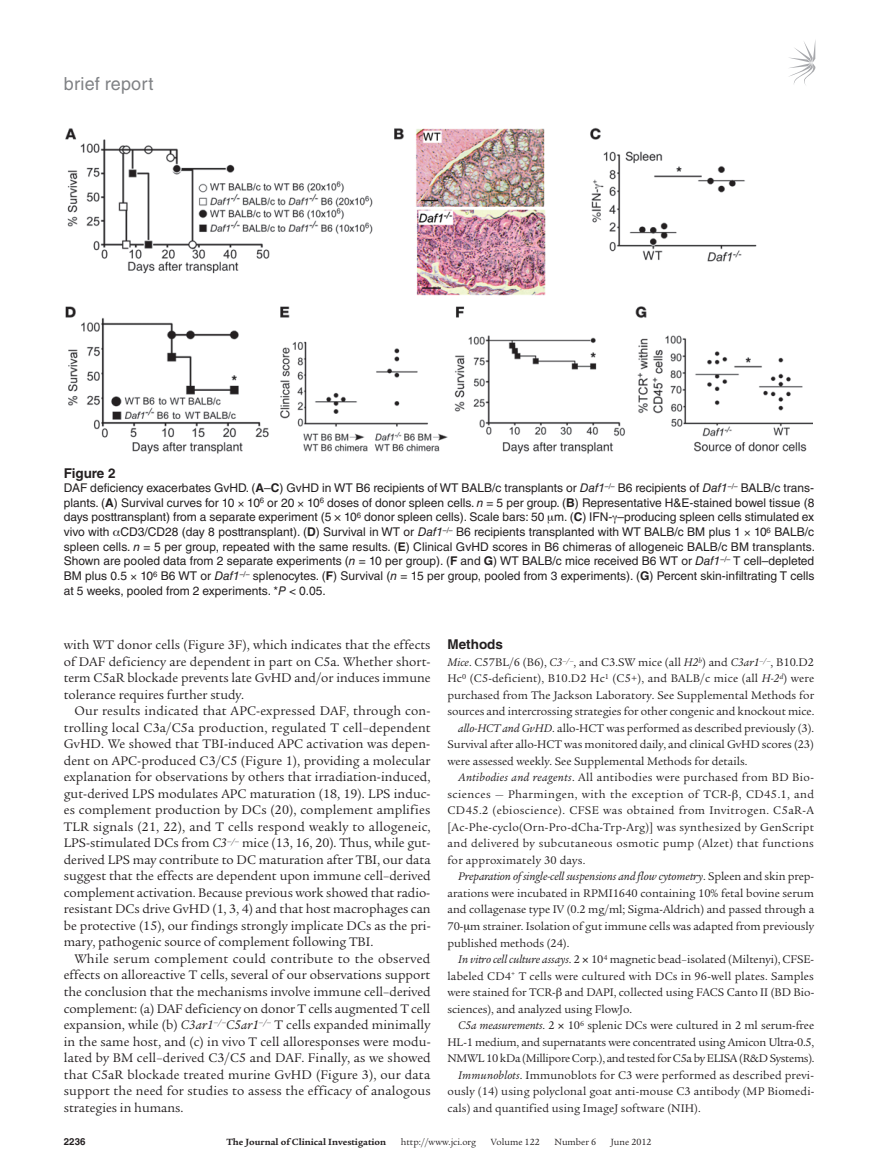
<style>
.page{position:relative;width:878px;height:1175px;background:#fff}
.page>*{position:absolute;margin:0;border:0;box-sizing:border-box;transform-origin:0 0}
.t1{font:18px "Helvetica LT Std";letter-spacing:.01em;color:#808285}
.t2{font:13.5px/16.5px "Legacy Serif Std";color:#231f20;text-align:justify}
.t3{font:700 13.5px "Helvetica LT Std";color:#231f20}
.t4{font:12px "Legacy Serif Std";color:#231f20}
.t5{font:12px/14.7px "Helvetica LT Std";color:#231f20;text-align:justify}
.t6{font:12px "Legacy Serif Std";letter-spacing:.03em;color:#231f20}
.t7{font:italic 12px "Legacy Serif Std";letter-spacing:-.005em;color:#231f20}
.t8{font:12px "Legacy Serif Std";letter-spacing:-.02em;color:#231f20}
.t9{font:12px "Legacy Serif Std";letter-spacing:.025em;color:#231f20}
.t10{font:12px "Legacy Serif Std";letter-spacing:-.025em;color:#231f20}
.t11{font:12px "Legacy Serif Std";letter-spacing:.035em;color:#231f20}
.t12{font:12px "Legacy Serif Std";letter-spacing:.04em;color:#231f20}
.t13{font:12px "Legacy Serif Std";letter-spacing:.02em;color:#231f20}
.t14{font:9.75px "Legacy Serif Std";color:#231f20}
.t15{font:700 9.75px "Legacy Serif Std";color:#231f20}
.t16{font:700 9.75px "Helvetica LT Std";color:#231f20}
.s1{font-weight:700}
.s2{font-style:italic}
.s3{font-style:normal}
</style>
<div class="page">
<svg style="left:789px;top:42px;width:26px;height:43px"></svg>
<img style="left:65px;top:127px;width:747px;height:327px">
<h1 class="t1" style="left:64px;top:73px;width:91px">brief report</h1>
<p class="t3" style="left:64px;top:464px;width:53px">Figure 2</p>
<p class="t5" style="left:64px;top:480px;width:752px">DAF deficiency exacerbates GvHD. (<span class="s1">A</span>–<span class="s1">C</span>) GvHD in WT B6 recipients of WT BALB/c transplants or <span class="s2">Daf1</span><sup>–/–</sup> B6 recipients of <span class="s2">Daf1</span><sup>–/–</sup> BALB/c trans&shy;plants. (<span class="s1">A</span>) Survival curves for 10 10<sup>6</sup> or 20 10<sup>6</sup> doses of donor spleen cells. <span class="s2">n</span> = 5 per group. (<span class="s1">B</span>) Representative H&amp;E-stained bowel tissue (8 days posttransplant) from a separate experiment (5 × 10<sup>6</sup> donor spleen cells). Scale bars: 50 m. (<span class="s1">C</span>) IFN- –producing spleen cells stimulated ex vivo with CD3/CD28 (day 8 posttransplant). (<span class="s1">D</span>) Survival in WT or <span class="s2">Daf1</span><sup>–/–</sup> B6 recipients transplanted with WT BALB/c BM plus 1 10<sup>6</sup> BALB/c spleen cells. <span class="s2">n</span> = 5 per group, repeated with the same results. (<span class="s1">E</span>) Clinical GvHD scores in B6 chimeras of allogeneic BALB/c BM transplants.<br>Shown are pooled data from 2 separate experiments (<span class="s2">n</span> = 10 per group). (<span class="s1">F</span> and <span class="s1">G</span>) WT BALB/c mice received B6 WT or <span class="s2">Daf1</span><sup>–/–</sup> T cell–depleted BM plus 0.5 10<sup>6</sup> B6 WT or <span class="s2">Daf1</span><sup>–/–</sup> splenocytes. (<span class="s1">F</span>) Survival (<span class="s2">n</span> = 15 per group, pooled from 3 experiments). (<span class="s1">G</span>) Percent skin-infiltrating T cells at 5 weeks, pooled from 2 experiments. *<span class="s2">P</span> &lt; 0.05.</p>
<p class="t2" style="left:64px;top:637px;width:368px">with WT donor cells (Figure 3F), which indicates that the effects of DAF deficiency are dependent in part on C5a. Whether short&shy;term C5aR blockade prevents late GvHD and/or induces immune tolerance requires further study.</p>
<p class="t2" style="left:64px;top:703px;width:368px;text-indent:11px">Our results indicated that APC-expressed DAF, through con&shy;trolling local C3a/C5a production, regulated T cell–dependent GvHD. We showed that TBI-induced APC activation was depen&shy;dent on APC-produced C3/C5 (Figure 1), providing a molecular explanation for observations by others that irradiation-induced, gut-derived LPS modulates APC maturation (18, 19). LPS induc&shy;es complement production by DCs (20), complement amplifies TLR signals (21, 22), and T cells respond weakly to allogeneic, LPS-stimulated DCs from <span class="s2">C3</span><sup>–/–</sup> mice (13, 16, 20). Thus, while gut&shy;derived LPS may contribute to DC maturation after TBI, our data suggest that the effects are dependent upon immune cell–derived complement activation. Because previous work showed that radio&shy;resistant DCs drive GvHD (1, 3, 4) and that host macrophages can be protective (15), our findings strongly implicate DCs as the pri&shy;mary, pathogenic source of complement following TBI.</p>
<p class="t2" style="left:64px;top:950px;width:368px;text-indent:11px">While serum complement could contribute to the observed effects on alloreactive T cells, several of our observations support the conclusion that the mechanisms involve immune cell–derived complement: (a) DAF deficiency on donor T cells augmented T cell expansion, while (b) <span class="s2">C3ar1</span><sup>–/–</sup><span class="s2">C5ar1</span><sup>–/–</sup> T cells expanded minimally in the same host, and (c) in vivo T cell alloresponses were modu&shy;lated by BM cell–derived C3/C5 and DAF. Finally, as we showed that C5aR blockade treated murine GvHD (Figure 3), our data support the need for studies to assess the efficacy of analogous strategies in humans.</p>
<p class="t3" style="left:447px;top:636px;width:57px">Methods</p>
<p class="t4" style="left:447px;top:655px;width:368px"><span class="s2">Mice</span>. C57BL/6 (B6), <span class="s2">C3</span><sup>–/–</sup>, and C3.SW mice (all <span class="s2">H2</span><sup>b</sup>) and <span class="s2">C3ar1</span><sup>–/–</sup>, B10.D2</p>
<p class="t4" style="left:447px;top:672px;width:368px">Hc<sup>0</sup> (C5-deficient), B10.D2 Hc<sup>1</sup> (C5+), and BALB/c mice (all <span class="s2">H-2</span><sup>d</sup>) were</p>
<p class="t4" style="left:447px;top:688px;width:368px">purchased from The Jackson Laboratory. See Supplemental Methods for</p>
<p class="t4" style="left:447px;top:705px;width:368px">sources and intercrossing strategies for other congenic and knockout mice.</p>
<p class="t4" style="left:458px;top:721px;width:357px"><span class="s2">allo-HCT and GvHD</span>. allo-HCT was performed as described previously (3).</p>
<p class="t4" style="left:447px;top:738px;width:368px">Survival after allo-HCT was monitored daily, and clinical GvHD scores (23)</p>
<p class="t4" style="left:447px;top:754px;width:301px">were assessed weekly. See Supplemental Methods for details.</p>
<p class="t6" style="left:458px;top:771px;width:357px"><span class="s2">Antibodies and reagents</span>. All antibodies were purchased from BD Bio-</p>
<p class="t12" style="left:447px;top:787px;width:368px">sciences — Pharmingen, with the exception of TCR- , CD45.1, and</p>
<p class="t11" style="left:447px;top:804px;width:368px">CD45.2 (ebioscience). CFSE was obtained from Invitrogen. C5aR-A</p>
<p class="t9" style="left:447px;top:820px;width:368px">[Ac-Phe-cyclo(Orn-Pro-dCha-Trp-Arg)] was synthesized by GenScript</p>
<p class="t6" style="left:447px;top:837px;width:368px">and delivered by subcutaneous osmotic pump (Alzet) that functions</p>
<p class="t13" style="left:447px;top:853px;width:139px">for approximately 30 days.</p>
<p class="t7" style="left:458px;top:870px;width:357px">Preparation of single-cell suspensions and flow cytometry<span class="s3">. Spleen and skin prep-</span></p>
<p class="t4" style="left:447px;top:886px;width:368px">arations were incubated in RPMI1640 containing 10% fetal bovine serum</p>
<p class="t4" style="left:447px;top:903px;width:368px">and collagenase type IV (0.2 mg/ml; Sigma-Aldrich) and passed through a</p>
<p class="t4" style="left:447px;top:919px;width:368px">70- m strainer. Isolation of gut immune cells was adapted from previously</p>
<p class="t4" style="left:447px;top:936px;width:123px">published methods (24).</p>
<p class="t4" style="left:458px;top:952px;width:357px"><span class="s2">In vitro cell culture assays</span>. 2 10<sup>4</sup> magnetic bead–isolated (Miltenyi), CFSE-</p>
<p class="t4" style="left:447px;top:969px;width:368px">labeled CD4<sup>+</sup> T cells were cultured with DCs in 96-well plates. Samples</p>
<p class="t4" style="left:447px;top:985px;width:368px">were stained for TCR- and DAPI, collected using FACS Canto II (BD Bio-</p>
<p class="t4" style="left:447px;top:1002px;width:186px">sciences), and analyzed using FlowJo.</p>
<p class="t4" style="left:458px;top:1018px;width:357px"><span class="s2">C5a measurements</span>. 2 10<sup>6</sup> splenic DCs were cultured in 2 ml serum-free</p>
<p class="t8" style="left:447px;top:1035px;width:368px">HL-1 medium, and supernatants were concentrated using Amicon Ultra-0.5,</p>
<p class="t10" style="left:447px;top:1051px;width:368px">NMWL 10 kDa (Millipore Corp.), and tested for C5a by ELISA (R&amp;D Systems).</p>
<p class="t4" style="left:458px;top:1068px;width:357px"><span class="s2">Immunoblots</span>. Immunoblots for C3 were performed as described previ-</p>
<p class="t4" style="left:447px;top:1084px;width:368px">ously (14) using polyclonal goat anti-mouse C3 antibody (MP Biomedi-</p>
<p class="t4" style="left:447px;top:1101px;width:255px">cals) and quantified using ImageJ software (NIH).</p>
<p class="t16" style="left:64px;top:1135px;width:23px">2236</p>
<p class="t15" style="left:226px;top:1135px;width:161px">The Journal of Clinical Investigation</p>
<p class="t14" style="left:401px;top:1136px;width:77px">http://www.jci.org</p>
<p class="t14" style="left:491px;top:1136px;width:50px">Volume 122</p>
<p class="t14" style="left:554px;top:1136px;width:43px">Number 6</p>
<p class="t14" style="left:610px;top:1136px;width:42px">June 2012</p>
</div>
